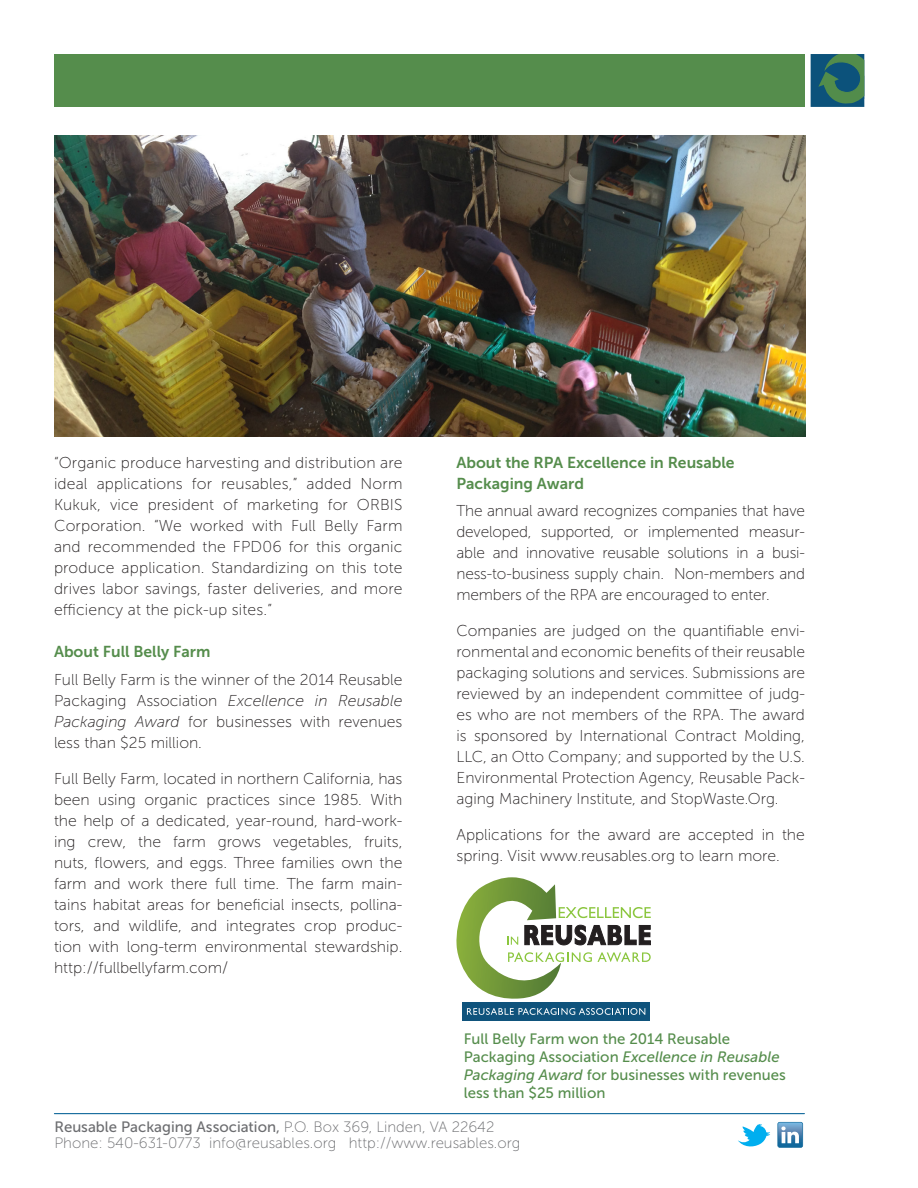
<style>
.page{position:relative;width:918px;height:1188px;background:#fff}
.page>*{position:absolute;margin:0;border:0;box-sizing:border-box;transform-origin:0 0}
.t1{font:15.75px/21px "Museo Sans 100";color:#231f20;text-align:justify}
.subheader{font:15.75px/21px "Museo Sans 700";color:#558d4c}
.t2{font:15px/18px "Museo Sans 500";color:#558d4c}
.t3{font:15px "Museo Sans 100";color:#6c6d70}
.t4{font:15px "Museo Sans 500";color:#6c6d70}
.s1{font-style:italic}
.s2{font-family:"Museo Sans 100"}
</style>
<div class="page">
<svg style="left:811px;top:54px;width:53px;height:53px;background:#266868"></svg>
<div style="left:54px;top:54px;width:751px;height:53px;background:#558d4c"></div>
<svg style="left:738px;top:1124px;width:32px;height:23px"></svg>
<svg style="left:777px;top:1122px;width:26px;height:26px"></svg>
<hr style="left:54px;top:1113px;width:750px;height:1px;background:#10689b">
<img style="left:54px;top:135px;width:752px;height:301px">
<svg style="left:456px;top:877px;width:195px;height:122px"></svg>
<div style="left:463px;top:1003px;width:187px;height:18px;background:#0f537c"></div>
<svg style="left:467px;top:1008px;width:178px;height:7px"></svg>
<p class="t1" style="left:54px;top:452px;width:350px">“Organic produce harvesting and distribution are ideal applications for reusables,” added Norm Kukuk, vice president of marketing for ORBIS Corporation. “We worked with Full Belly Farm and recommended the FPD06 for this organic produce application. Standardizing on this tote drives labor savings, faster deliveries, and more efficiency at the pick-up sites.”</p>
<p class="subheader" style="left:54px;top:641px;width:158px">About Full Belly Farm</p>
<p class="t1" style="left:54px;top:669px;width:350px">Full Belly Farm is the winner of the 2014 Reusable Packaging Association <span class="s1">Excellence in Reusable Packaging Award</span> for businesses with revenues less than $25 million.</p>
<p class="t1" style="left:54px;top:768px;width:350px">Full Belly Farm, located in northern California, has been using organic practices since 1985. With the help of a dedicated, year-round, hard-work&shy;ing crew, the farm grows vegetables, fruits, nuts, flowers, and eggs. Three families own the farm and work there full time. The farm main&shy;tains habitat areas for beneficial insects, pollina&shy;tors, and wildlife, and integrates crop produc&shy;tion with long-term environmental stewardship. http://fullbellyfarm.com/</p>
<p class="subheader" style="left:456px;top:452px;width:280px">About the RPA Excellence in Reusable<br>Packaging Award</p>
<p class="t1" style="left:456px;top:501px;width:350px">The annual award recognizes companies that have developed, supported, or implemented measur&shy;able and innovative reusable solutions in a busi&shy;ness-to-business supply chain. Non-members and members of the RPA are encouraged to enter.</p>
<p class="t1" style="left:456px;top:621px;width:350px">Companies are judged on the quantifiable envi&shy;ronmental and economic benefits of their reusable packaging solutions and services. Submissions are reviewed by an independent committee of judg&shy;es who are not members of the RPA. The award is sponsored by International Contract Molding, LLC, an Otto Company; and supported by the U.S.<br>Environmental Protection Agency, Reusable Pack&shy;aging Machinery Institute, and StopWaste.Org.</p>
<p class="t1" style="left:456px;top:825px;width:350px">Applications for the award are accepted in the spring. Visit www.reusables.org to learn more.</p>
<p class="t2" style="left:464px;top:1030px;width:324px">Full Belly Farm won the 2014 Reusable Packaging Association <span class="s1">Excellence in Reusable Packaging Award</span> for businesses with revenues less than $25 million</p>
<p class="t4" style="left:54px;top:1118px;width:442px">Reusable Packaging Association, <span class="s2">P.O. Box 369, Linden, VA 22642</span></p>
<p class="t3" style="left:54px;top:1135px;width:467px">Phone: 540-631-0773 info@reusables.org http://www.reusables.org</p>
</div>
